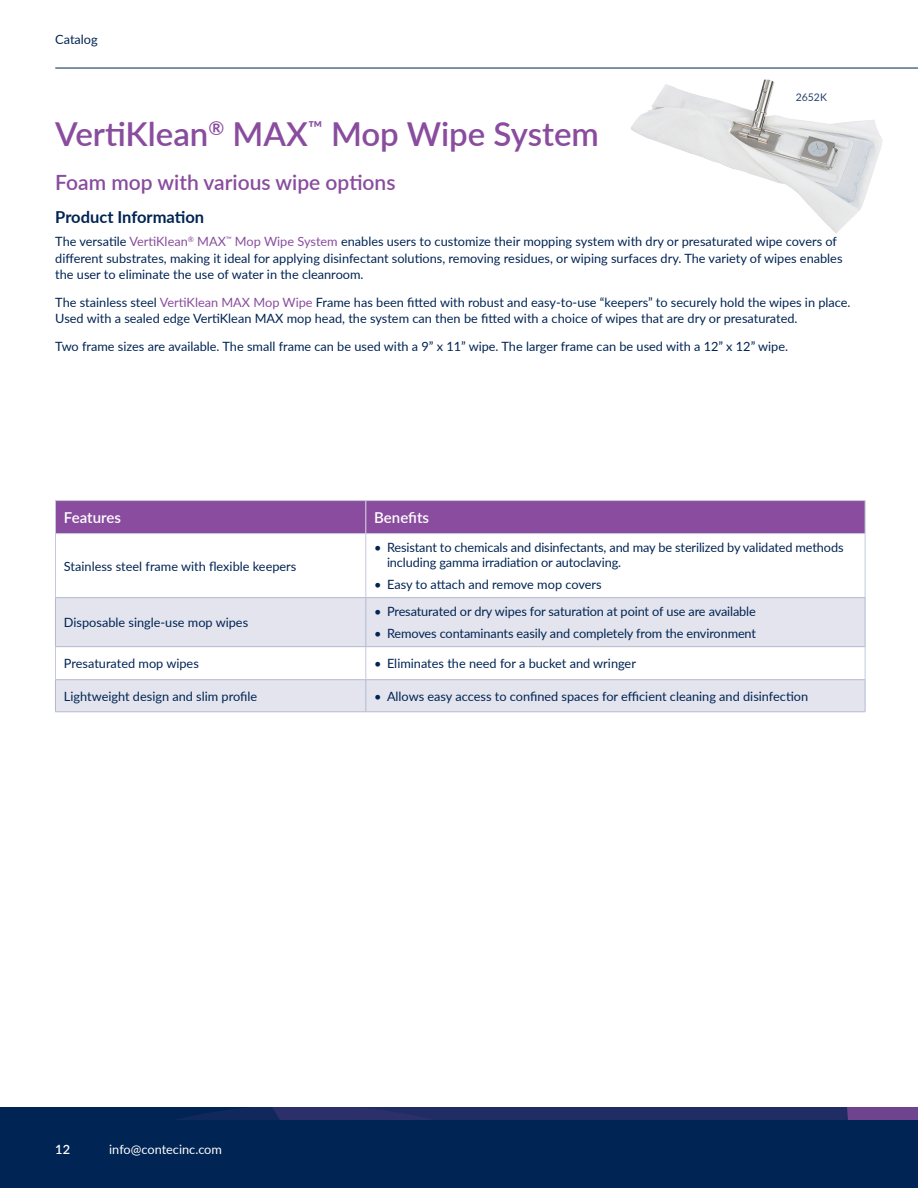
<style>
.page{position:relative;width:918px;height:1188px;background:#fff}
.page>*{position:absolute;margin:0;border:0;box-sizing:border-box;transform-origin:0 0}
.t1{font:600 33px "Lato";color:#894c9e}
.t2{font:600 21px "Lato";color:#894c9e}
.t3{font:700 16.5px "Lato";color:#002453}
.t4{font:600 15px "Lato";color:#fff}
.t5{font:12.75px/16.5px "Lato";color:#002453}
.t6{font:12.75px "Lato";color:#fff}
.t7{font:600 12.75px "Lato";color:#fff}
.t8{font:10.5px "Lato";color:#25416c}
.s1{color:#894c9e}
</style>
<div class="page">
<div style="left:0;top:1120px;width:918px;height:68px;background:#002453"></div>
<svg style="left:0;top:1107px;width:918px;height:13px;background:#1f2c63"></svg>
<hr style="left:55px;top:68px;width:863px;height:1px;background:#002453">
<div style="left:56px;top:501px;width:809px;height:32px;background:#894c9e"></div>
<svg style="left:56px;top:598px;width:809px;height:114px;fill:#e3e4ed"></svg>
<hr style="left:55px;top:534px;width:1px;height:63px;background:#c3cadd">
<hr style="left:366px;top:534px;width:1px;height:63px;background:#c3cadd">
<hr style="left:865px;top:534px;width:1px;height:63px;background:#c3cadd">
<hr style="left:55px;top:647px;width:1px;height:32px;background:#c3cadd">
<hr style="left:366px;top:647px;width:1px;height:32px;background:#c3cadd">
<hr style="left:865px;top:647px;width:1px;height:32px;background:#c3cadd">
<hr style="left:55px;top:500px;width:311px;height:1px;background:#c3cadd">
<hr style="left:55px;top:501px;width:1px;height:32px;background:#c3cadd">
<hr style="left:366px;top:500px;width:499px;height:1px;background:#c3cadd">
<hr style="left:865px;top:501px;width:1px;height:32px;background:#c3cadd">
<hr style="left:55px;top:533px;width:311px;height:1px;background:#c3cadd">
<hr style="left:366px;top:533px;width:499px;height:1px;background:#c3cadd">
<hr style="left:366px;top:501px;width:1px;height:32px;background:#dcdddf">
<hr style="left:55px;top:679px;width:311px;height:1px;background:#b3bad0">
<hr style="left:55px;top:680px;width:1px;height:32px;background:#b3bad0">
<hr style="left:366px;top:679px;width:499px;height:1px;background:#b3bad0">
<hr style="left:366px;top:680px;width:1px;height:32px;background:#b3bad0">
<hr style="left:865px;top:680px;width:1px;height:32px;background:#b3bad0">
<hr style="left:55px;top:712px;width:311px;height:1px;background:#b3bad0">
<hr style="left:366px;top:712px;width:499px;height:1px;background:#b3bad0">
<hr style="left:55px;top:597px;width:311px;height:1px;background:#b3bad0">
<hr style="left:55px;top:598px;width:1px;height:48px;background:#b3bad0">
<hr style="left:55px;top:646px;width:311px;height:1px;background:#b3bad0">
<hr style="left:366px;top:597px;width:499px;height:1px;background:#b3bad0">
<hr style="left:366px;top:598px;width:1px;height:48px;background:#b3bad0">
<hr style="left:865px;top:598px;width:1px;height:48px;background:#b3bad0">
<hr style="left:366px;top:646px;width:499px;height:1px;background:#b3bad0">
<img style="left:628px;top:67px;width:276px;height:167px">
<p class="t5" style="left:55px;top:31px;width:44px">Catalog</p>
<p class="t8" style="left:796px;top:90px;width:33px">2652K</p>
<h1 class="t1" style="left:55px;top:110px;width:545px">VertiKlean<sup>®</sup> MAX<sup>™</sup> Mop Wipe System</h1>
<h2 class="t2" style="left:55px;top:167px;width:342px">Foam mop with various wipe options</h2>
<p class="t3" style="left:55px;top:205px;width:150px">Product Information</p>
<p class="t5" style="left:55px;top:233px;width:789px">The versatile <span class="s1">VertiKlean</span><sup>®</sup> <span class="s1">MAX</span><sup>™</sup> <span class="s1">Mop Wipe System</span> enables users to customize their mopping system with dry or presaturated wipe covers of different substrates, making it ideal for applying disinfectant solutions, removing residues, or wiping surfaces dry. The variety of wipes enables the user to eliminate the use of water in the cleanroom.</p>
<p class="t5" style="left:55px;top:293px;width:797px">The stainless steel <span class="s1">VertiKlean MAX Mop Wipe</span> Frame has been fitted with robust and easy-to-use “keepers” to securely hold the wipes in place.<br>Used with a sealed edge VertiKlean MAX mop head, the system can then be fitted with a choice of wipes that are dry or presaturated.</p>
<p class="t5" style="left:55px;top:337px;width:734px">Two frame sizes are available. The small frame can be used with a 9” x 11” wipe. The larger frame can be used with a 12” x 12” wipe.</p>
<p class="t4" style="left:64px;top:507px;width:58px">Features</p>
<p class="t4" style="left:374px;top:507px;width:56px">Benefits</p>
<p class="t5" style="left:64px;top:557px;width:234px">Stainless steel frame with flexible keepers</p>
<p class="t5" style="left:387px;top:540px;width:458px;line-height:15px;text-indent:-13px">• Resistant to chemicals and disinfectants, and may be sterilized by validated methods including gamma irradiation or autoclaving.</p>
<p class="t5" style="left:374px;top:576px;width:229px">• Easy to attach and remove mop covers</p>
<p class="t5" style="left:64px;top:614px;width:186px">Disposable single-use mop wipes</p>
<p class="t5" style="left:374px;top:603px;width:383px">• Presaturated or dry wipes for saturation at point of use are available</p>
<p class="t5" style="left:374px;top:625px;width:383px">• Removes contaminants easily and completely from the environment</p>
<p class="t5" style="left:64px;top:655px;width:136px">Presaturated mop wipes</p>
<p class="t5" style="left:374px;top:655px;width:263px">• Eliminates the need for a bucket and wringer</p>
<p class="t5" style="left:64px;top:687px;width:195px">Lightweight design and slim profile</p>
<p class="t5" style="left:374px;top:687px;width:435px">• Allows easy access to confined spaces for efficient cleaning and disinfection</p>
<p class="t7" style="left:55px;top:1140px;width:16px">12</p>
<p class="t6" style="left:109px;top:1140px;width:114px">info@contecinc.com</p>
</div>
